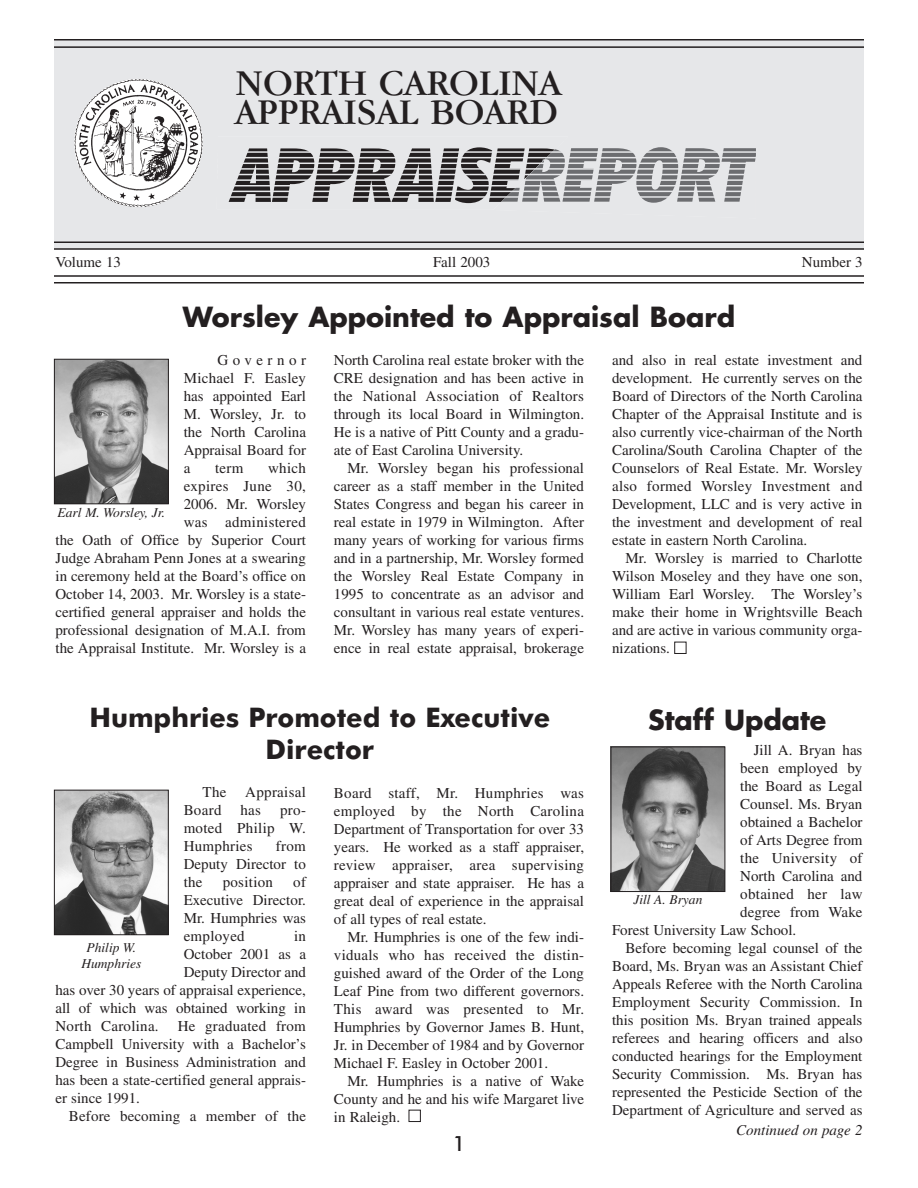
<style>
.page{position:relative;width:918px;height:1188px;background:#fff}
.page>*{position:absolute;margin:0;border:0;box-sizing:border-box;transform-origin:0 0}
.t1{font:italic 900 condensed 75px "Futura BT";letter-spacing:-.01em;color:#231f20}
.t2{font:37.5px/28.5px "Garamond IT Cby BT";color:#231f20}
.t3{font:700 27px "Futura";color:#231f20}
.t4{font:700 27px/32.4px "Futura BT";color:#231f20;text-align:center}
.t5{font:500 21px "Futura BT";color:#231f20}
.t6{font:15px/18px "Times";color:#231f20;text-align:justify}
.t7{font:15px/18px "Times";letter-spacing:.02em;color:#231f20}
.t8{font:italic 15px "Times";color:#231f20}
.t9{font:italic 13.5px/16.2px "Times";color:#231f20;text-align:center}
.s1{color:#6c6d70}
.s2{color:#fff}
</style>
<div class="page">
<div style="left:54px;top:40px;width:810px;height:209px;background:#e6e7e9"></div>
<hr style="left:54px;top:242px;width:810px;height:1px;background:#231f20">
<hr style="left:54px;top:248px;width:810px;height:2px;background:#231f20">
<hr style="left:54px;top:275px;width:810px;height:2px;background:#231f20">
<hr style="left:54px;top:282px;width:810px;height:2px;background:#231f20">
<hr style="left:54px;top:39px;width:810px;height:1px;background:#231f20">
<hr style="left:54px;top:46px;width:810px;height:2px;background:#231f20">
<img style="left:74px;top:79px;width:129px;height:128px;border-radius:50%">
<img style="left:56px;top:361px;width:111px;height:141px">
<div style="left:54px;top:359px;width:115px;height:145px;border:1px solid #231f20"></div>
<img style="left:613px;top:749px;width:110px;height:141px">
<div style="left:611px;top:747px;width:114px;height:145px;border:1px solid #231f20"></div>
<img style="left:56px;top:792px;width:111px;height:141px">
<div style="left:54px;top:790px;width:115px;height:145px;border:1px solid #231f20"></div>
<h2 class="t2" style="left:235px;top:72px;width:327px">NORTH CAROLINA<br>APPRAISAL BOARD</h2>
<h1 class="t1" style="left:235px;top:144px;width:522px">APPRAISERE<span class="s1">PORT</span></h1>
<p class="t6" style="left:56px;top:254px;width:67px">Volume 13</p>
<p class="t6" style="left:433px;top:254px;width:59px">Fall 2003</p>
<p class="t6" style="left:802px;top:254px;width:62px">Number 3</p>
<h3 class="t3" style="left:183px;top:304px;width:554px">Worsley Appointed to Appraisal Board</h3>
<p class="t6" style="left:184px;top:353px;width:124px;text-indent:34px">Governor Michael F. Easley has appointed Earl M. Worsley, Jr. to the North Carolina Appraisal Board for a</p>
<p class="t6" style="left:56px;top:461px;width:252px;text-align:right">which<br>expires June 30,<br>2006. Mr. Worsley<br>was administered<br>the Oath of Office by Superior Court<br>Judge Abraham Penn Jones at a swearing in ceremony held at the Board’s office on<br>October 14, 2003. Mr. Worsley is a state&shy;certified general appraiser and holds the professional designation of M.A.I. from the Appraisal Institute. Mr. Worsley is a</p>
<p class="t6" style="left:215px;top:461px;width:30px">term</p>
<p class="t9" style="left:58px;top:505px;width:109px">Earl M. Worsley, Jr.</p>
<p class="t6" style="left:334px;top:353px;width:252px">North Carolina real estate broker with the CRE designation and has been active in the National Association of Realtors through its local Board in Wilmington.<br>He is a native of Pitt County and a gradu&shy;ate of East Carolina University.</p>
<p class="t6" style="left:334px;top:461px;width:252px;text-indent:14px">Mr. Worsley began his professional career as a staff member in the United States Congress and began his career in real estate in 1979 in Wilmington. After many years of working for various firms and in a partnership, Mr. Worsley formed the Worsley Real Estate Company in 1995 to concentrate as an advisor and consultant in various real estate ventures.<br>Mr. Worsley has many years of experi&shy;ence in real estate appraisal, brokerage</p>
<h3 class="t4" style="left:89px;top:703px;width:462px">Humphries Promoted to Executive<br>Director</h3>
<p class="t7" style="left:184px;top:785px;width:124px;text-indent:19px">The Appraisal<br>Board</p>
<p class="t6" style="left:334px;top:785px;width:252px">Board staff, Mr. Humphries was employed by the North Carolina Department of Transportation for over 33 years. He worked as a staff appraiser, review appraiser, area supervising appraiser and state appraiser. He has a great deal of experience in the appraisal of all types of real estate.</p>
<p class="t6" style="left:334px;top:929px;width:252px;text-indent:14px">Mr. Humphries is one of the few indi&shy;viduals who has received the distin&shy;guished award of the Order of the Long Leaf Pine from two different governors.<br>This award was presented to Mr.<br>Humphries by Governor James B. Hunt, Jr. in December of 1984 and by Governor Michael F. Easley in October 2001.</p>
<p class="t6" style="left:334px;top:1073px;width:252px;text-indent:14px">Mr. Humphries is a native of Wake County and he and his wife Margaret live in Raleigh. <span class="s2">■</span></p>
<p class="t6" style="left:241px;top:803px;width:22px">has</p>
<p class="t6" style="left:184px;top:803px;width:124px;text-indent:96px">pro&shy;moted Philip W.<br>Humphries</p>
<p class="t6" style="left:184px;top:839px;width:124px;text-indent:92px">from Deputy Director to the</p>
<p class="t6" style="left:184px;top:875px;width:124px;text-indent:110px">of Executive Director.<br>Mr. Humphries was employed</p>
<p class="t7" style="left:223px;top:875px;width:52px">position</p>
<p class="t6" style="left:294px;top:929px;width:13px">in</p>
<p class="t6" style="left:184px;top:947px;width:124px">October 2001 as a</p>
<p class="t6" style="left:184px;top:965px;width:124px">Deputy Director and</p>
<p class="t6" style="left:55px;top:983px;width:252px">has over 30 years of appraisal experience,</p>
<p class="t6" style="left:55px;top:1001px;width:252px">all of which was obtained working in</p>
<p class="t7" style="left:55px;top:1019px;width:105px">North Carolina.</p>
<p class="t9" style="left:81px;top:940px;width:61px">Philip W.<br>Humphries</p>
<p class="t6" style="left:55px;top:1019px;width:252px;text-indent:122px">He graduated from Campbell University with a Bachelor’s Degree in Business Administration and has been a state-certified general apprais&shy;er since 1991.</p>
<p class="t6" style="left:69px;top:1109px;width:239px">Before becoming a member of the</p>
<h3 class="t5" style="left:453px;top:1135px;width:14px">1</h3>
<p class="t6" style="left:612px;top:353px;width:252px">and also in real estate investment and development. He currently serves on the Board of Directors of the North Carolina Chapter of the Appraisal Institute and is also currently vice-chairman of the North Carolina/South Carolina Chapter of the Counselors of Real Estate. Mr. Worsley also formed Worsley Investment and Development, LLC and is very active in the investment and development of real estate in eastern North Carolina.</p>
<p class="t6" style="left:612px;top:551px;width:252px;text-indent:14px">Mr. Worsley is married to Charlotte Wilson Moseley and they have one son, William Earl Worsley. The Worsley’s make their home in Wrightsville Beach and are active in various community orga&shy;nizations. <span class="s2">■</span></p>
<h3 class="t3" style="left:648px;top:707px;width:180px">Staff Update</h3>
<p class="t6" style="left:754px;top:743px;width:110px">Jill A. Bryan has</p>
<p class="t6" style="left:740px;top:761px;width:124px">been employed by</p>
<p class="t6" style="left:740px;top:779px;width:124px">the Board as Legal</p>
<p class="t6" style="left:740px;top:797px;width:124px">Counsel. Ms. Bryan</p>
<p class="t6" style="left:740px;top:815px;width:124px">obtained a Bachelor</p>
<p class="t6" style="left:740px;top:833px;width:124px">of Arts Degree from</p>
<p class="t7" style="left:740px;top:851px;width:124px">the University of</p>
<p class="t6" style="left:740px;top:869px;width:124px">North Carolina and</p>
<p class="t7" style="left:740px;top:887px;width:124px">obtained her law</p>
<p class="t6" style="left:740px;top:905px;width:124px">degree from Wake</p>
<p class="t6" style="left:612px;top:923px;width:186px">Forest University Law School.</p>
<p class="t6" style="left:626px;top:941px;width:238px">Before becoming legal counsel of the</p>
<p class="t6" style="left:612px;top:959px;width:252px">Board, Ms. Bryan was an Assistant Chief</p>
<p class="t6" style="left:612px;top:977px;width:252px">Appeals Referee with the North Carolina</p>
<p class="t6" style="left:612px;top:995px;width:252px">Employment Security Commission. In</p>
<p class="t6" style="left:612px;top:1013px;width:252px">this position Ms. Bryan trained appeals</p>
<p class="t6" style="left:612px;top:1031px;width:252px">referees and hearing officers and also</p>
<p class="t6" style="left:612px;top:1049px;width:252px">conducted hearings for the Employment</p>
<p class="t6" style="left:612px;top:1067px;width:252px">Security Commission. Ms. Bryan has</p>
<p class="t6" style="left:612px;top:1085px;width:252px">represented the Pesticide Section of the</p>
<p class="t6" style="left:612px;top:1103px;width:252px">Department of Agriculture and served as</p>
<p class="t9" style="left:633px;top:893px;width:71px">Jill A. Bryan</p>
<p class="t8" style="left:736px;top:1125px;width:128px">Continued on page 2</p>
</div>
